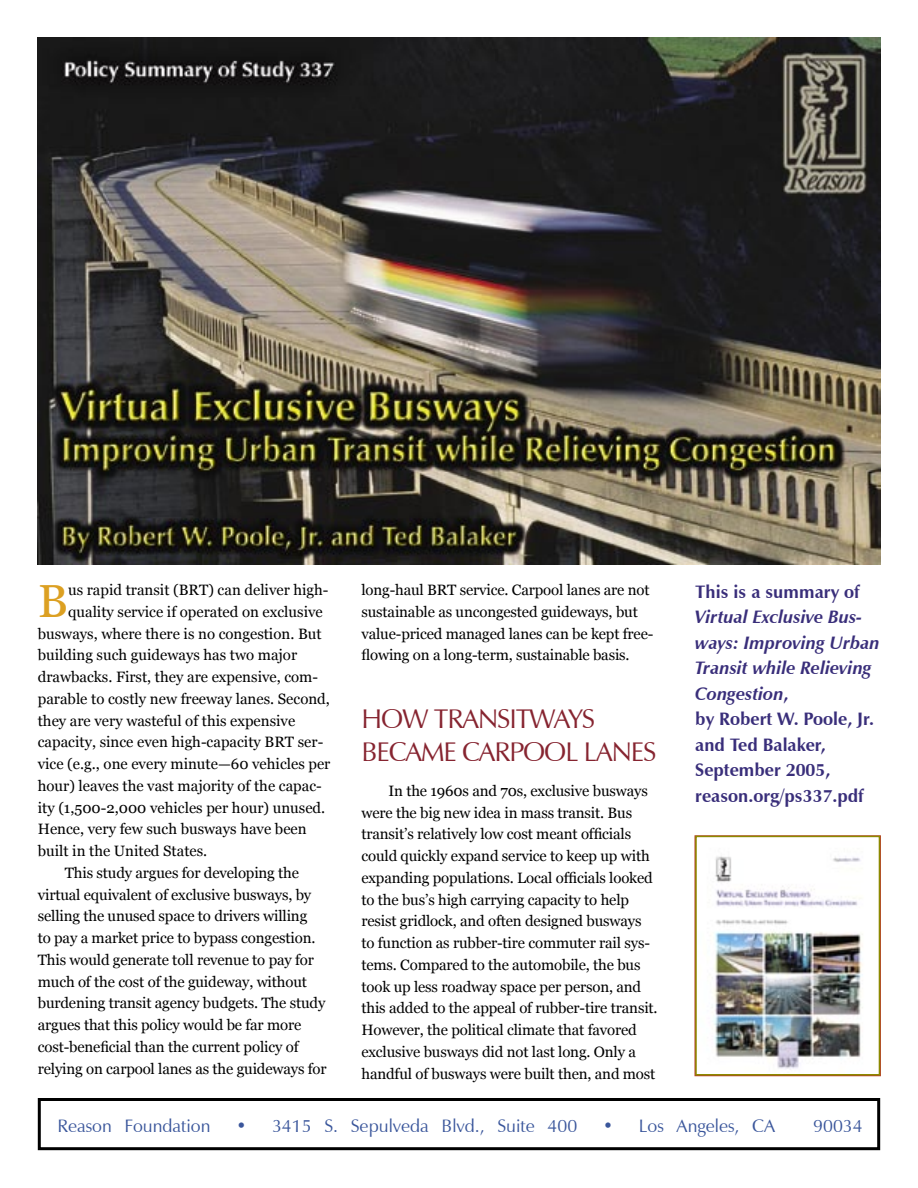
<style>
.page{position:relative;width:918px;height:1188px;background:#fff}
.page>*{position:absolute;margin:0;border:0;box-sizing:border-box;transform-origin:0 0}
.no_indent{font:46.35px "Georgia";color:#dca022}
.head_1{font:27px/32.4px "Zapf Humanist 601 BT";letter-spacing:-.04em;color:#862430}
.t1{font:700 18px/25.5px "Zapf Humanist 601 BT";color:#392e7a}
.t2{font:italic 700 18px/25.5px "Zapf Humanist 601 BT";color:#392e7a}
.t3{font:18px "Zapf Humanist 601 BT";color:#3a569b}
.no_indent-2{font:15px/21.8px "Georgia";letter-spacing:-.01em;color:#000}
.s1{font-style:normal}
</style>
<div class="page">
<div style="left:38px;top:1098px;width:842px;height:52px;border:3px solid #000"></div>
<img style="left:713px;top:856px;width:150px;height:214px">
<div style="left:695px;top:836px;width:185px;height:240px;border:2px solid #8d8a00"></div>
<img style="left:38px;top:38px;width:842px;height:526px">
<p class="no_indent" style="left:38px;top:575px;width:32px">B</p>
<p class="no_indent-2" style="left:68px;top:579px;width:262px">us rapid transit (BRT) can deliver high-</p>
<p class="no_indent-2" style="left:68px;top:601px;width:256px">quality service if operated on exclusive</p>
<p class="no_indent-2" style="left:38px;top:623px;width:285px">busways, where there is no congestion. But</p>
<p class="no_indent-2" style="left:38px;top:644px;width:261px">building such guideways has two major</p>
<p class="no_indent-2" style="left:38px;top:666px;width:282px">drawbacks. First, they are expensive, com-</p>
<p class="no_indent-2" style="left:38px;top:688px;width:294px">parable to costly new freeway lanes. Second,</p>
<p class="no_indent-2" style="left:38px;top:710px;width:259px">they are very wasteful of this expensive</p>
<p class="no_indent-2" style="left:38px;top:731px;width:287px">capacity, since even high-capacity BRT ser-</p>
<p class="no_indent-2" style="left:38px;top:753px;width:294px">vice (e.g., one every minute—60 vehicles per</p>
<p class="no_indent-2" style="left:38px;top:775px;width:286px">hour) leaves the vast majority of the capac-</p>
<p class="no_indent-2" style="left:38px;top:797px;width:289px">ity (1,500-2,000 vehicles per hour) unused.</p>
<p class="no_indent-2" style="left:38px;top:818px;width:270px">Hence, very few such busways have been</p>
<p class="no_indent-2" style="left:38px;top:840px;width:171px">built in the United States.</p>
<p class="no_indent-2" style="left:38px;top:862px;width:290px;text-indent:27px">This study argues for developing the virtual equivalent of exclusive busways, by selling the unused space to drivers willing<br>to pay a market price to bypass congestion.<br>This would generate toll revenue to pay for much of the cost of the guideway, without burdening transit agency budgets. The study argues that this policy would be far more cost-beneficial than the current policy of relying on carpool lanes as the guideways for</p>
<p class="no_indent-2" style="left:361px;top:579px;width:293px">long-haul BRT service. Carpool lanes are not sustainable as uncongested guideways, but value-priced managed lanes can be kept free&shy;flowing on a long-term, sustainable basis.</p>
<p class="head_1" style="left:361px;top:703px;width:296px">HOW TRANSITWAYS<br>BECAME CARPOOL LANES</p>
<p class="no_indent-2" style="left:361px;top:780px;width:298px;text-indent:27px">In the 1960s and 70s, exclusive busways were the big new idea in mass transit. Bus transit’s relatively low cost meant officials could quickly expand service to keep up with expanding populations. Local officials looked to the bus’s high carrying capacity to help resist gridlock, and often designed busways to function as rubber-tire commuter rail sys&shy;tems. Compared to the automobile, the bus took up less roadway space per person, and this added to the appeal of rubber-tire transit.<br>However, the political climate that favored exclusive busways did not last long. Only a handful of busways were built then, and most</p>
<p class="t1" style="left:695px;top:579px;width:166px">This is a summary of</p>
<p class="t2" style="left:695px;top:604px;width:186px">Virtual Exclusive Bus&shy;ways: Improving Urban<br>Transit while Relieving<br>Congestion<span class="s1">,</span></p>
<p class="t1" style="left:695px;top:706px;width:180px">by Robert W. Poole, Jr. and Ted Balaker,</p>
<p class="t1" style="left:695px;top:757px;width:170px">September 2005, reason.org/ps337.pdf</p>
<p class="t3" style="left:57px;top:1115px;width:155px">Reason Foundation</p>
<p class="t3" style="left:236px;top:1115px;width:343px">• 3415 S. Sepulveda Blvd., Suite 400</p>
<p class="t3" style="left:603px;top:1115px;width:174px">• Los Angeles, CA</p>
<p class="t3" style="left:813px;top:1115px;width:51px">90034</p>
</div>
